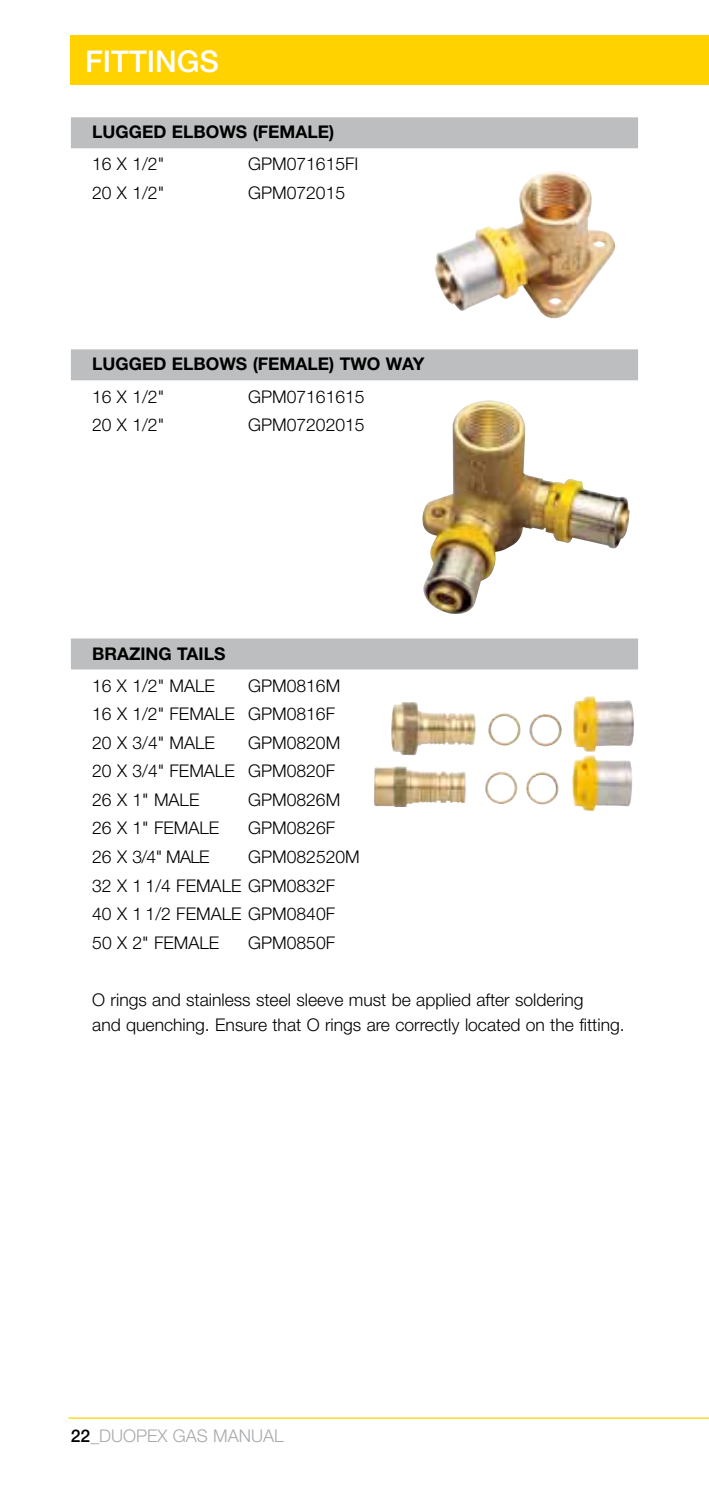
<style>
.page{position:relative;width:709px;height:1489px;background:#fff}
.page>*{position:absolute;margin:0;border:0;box-sizing:border-box;transform-origin:0 0}
.t1{font:500 30px "Helvetica Neue";color:#fff}
.t2{font:300 17.5px/28.5px "Helvetica Neue";color:#000}
.t3{font:700 17.5px "Helvetica Neue";color:#000}
.t4{font:300 17.5px "Helvetica Neue";color:#a7a9ac}
.s1{font-weight:500;color:#000}
</style>
<div class="page">
<div style="left:71px;top:35px;width:638px;height:50px;background:#ffd200"></div>
<hr style="left:68px;top:1417px;width:641px;height:1px;background:#ffd200">
<img style="left:391px;top:696px;width:243px;height:59px">
<img style="left:374px;top:755px;width:258px;height:56px">
<div style="left:71px;top:117px;width:567px;height:31px;background:#bcbec0"></div>
<div style="left:71px;top:349px;width:567px;height:31px;background:#bcbec0"></div>
<div style="left:71px;top:638px;width:567px;height:31px;background:#bcbec0"></div>
<img style="left:435px;top:171px;width:180px;height:147px">
<img style="left:422px;top:400px;width:207px;height:214px">
<h1 class="t1" style="left:85px;top:43px;width:35px">Fittings</h1>
<p class="t3" style="left:92px;top:121px;width:24px">LUGGED</p>
<p class="t3" style="left:172px;top:121px;width:13px">ELBO</p>
<p class="t3" style="left:219px;top:121px;width:51px">WS (FEMALE</p>
<p class="t3" style="left:329px;top:121px;width:7px">)</p>
<p class="t2" style="left:92px;top:150px;width:73px">16 x 1/2"</p>
<p class="t2" style="left:248px;top:150px;width:112px">Gpm071615fi</p>
<p class="t2" style="left:92px;top:178px;width:73px">20 x 1/2"</p>
<p class="t2" style="left:248px;top:178px;width:98px">Gpm072015</p>
<p class="t3" style="left:92px;top:353px;width:24px">LUGGED</p>
<p class="t3" style="left:172px;top:353px;width:13px">ELBO</p>
<p class="t3" style="left:219px;top:353px;width:51px">WS (FEMALE</p>
<p class="t3" style="left:329px;top:353px;width:97px">) TWO WAY</p>
<p class="t2" style="left:92px;top:381px;width:73px">16 x 1/2"</p>
<p class="t2" style="left:248px;top:381px;width:118px">Gpm07161615</p>
<p class="t2" style="left:92px;top:410px;width:73px">20 x 1/2"</p>
<p class="t2" style="left:248px;top:410px;width:118px">Gpm07202015</p>
<p class="t3" style="left:92px;top:642px;width:135px">BRAZING TAILS</p>
<p class="t2" style="left:92px;top:670px;width:104px">16 x 1/2" Male</p>
<p class="t2" style="left:248px;top:670px;width:94px">GPM0816M</p>
<p class="t2" style="left:92px;top:699px;width:99px">16 x 1/2" Female</p>
<p class="t2" style="left:248px;top:699px;width:88px">GPM0816F</p>
<p class="t2" style="left:92px;top:728px;width:104px">20 x 3/4" Male</p>
<p class="t2" style="left:248px;top:728px;width:94px">GPM0820M</p>
<p class="t2" style="left:92px;top:756px;width:99px">20 x 3/4" Female</p>
<p class="t2" style="left:248px;top:756px;width:88px">GPM0820F</p>
<p class="t2" style="left:92px;top:785px;width:88px">26 x 1" Male</p>
<p class="t2" style="left:248px;top:785px;width:94px">GPM0826M</p>
<p class="t2" style="left:92px;top:813px;width:83px">26 x 1" Female</p>
<p class="t2" style="left:248px;top:813px;width:88px">GPM0826F</p>
<p class="t2" style="left:92px;top:842px;width:119px">26 x 3/4" Male</p>
<p class="t2" style="left:92px;top:842px;width:269px;text-indent:156px">GPM082520M<br>32 X 1 1/4 FEMALE GPM0832F<br>40 X 1 1/2 FEMALE GPM0840F<br>50 X 2" FEMALE</p>
<p class="t2" style="left:248px;top:927px;width:88px">GPM0850F</p>
<p class="t2" style="left:92px;top:986px;width:534px;line-height:25px">O rings and stainless steel sleeve must be applied after soldering<br>and quenching. Ensure that O rings are correctly located on the fitting.</p>
<p class="t4" style="left:71px;top:1424px;width:214px"><span class="s1">22</span>_DUOPEX GAS MANUAL</p>
</div>
